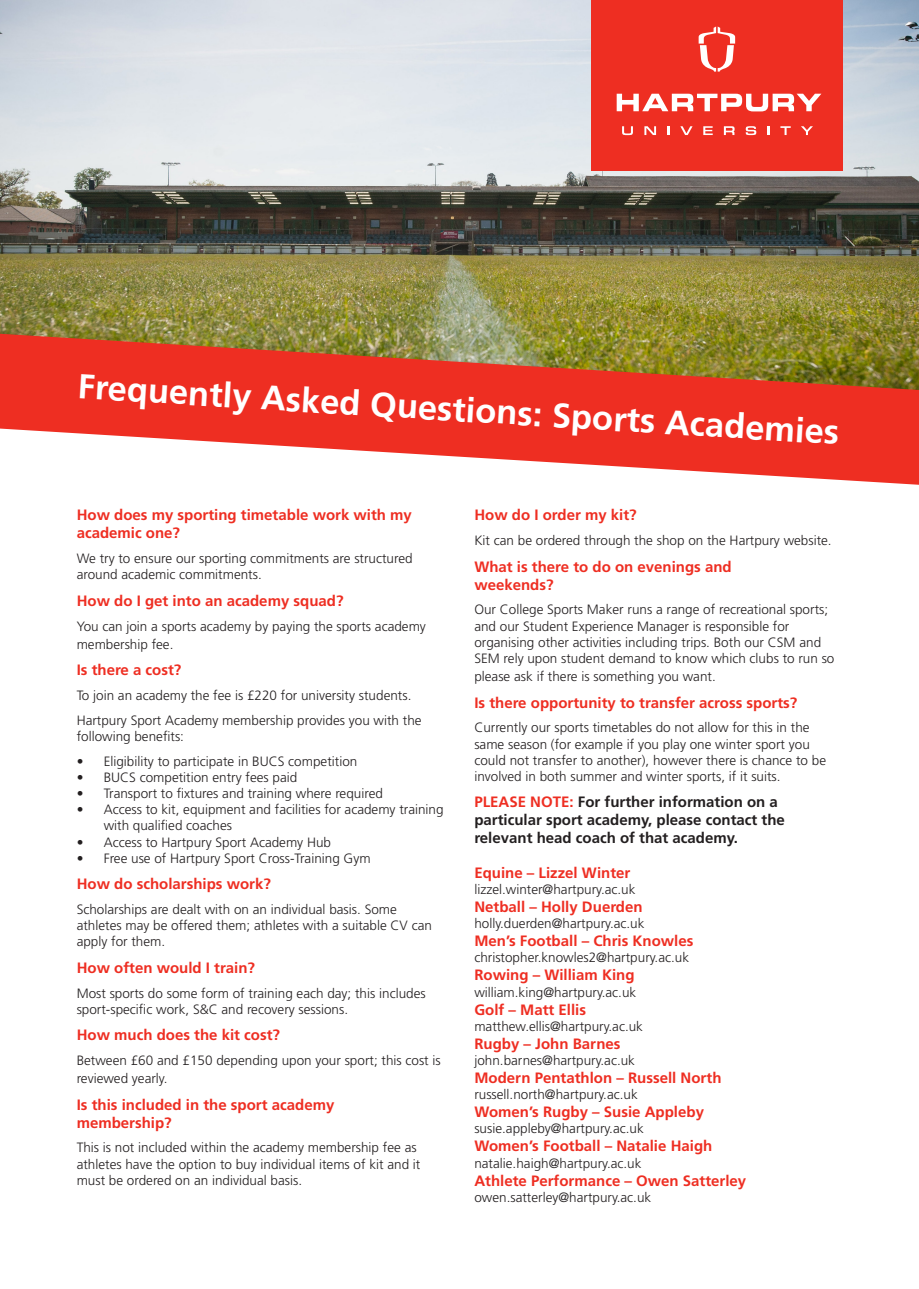
<style>
.page{position:relative;width:919px;height:1289px;background:#fff}
.page>*{position:absolute;margin:0;border:0;box-sizing:border-box;transform-origin:0 0}
.Standard_Text{font:700 34.5px "Frutiger LT Std";color:#fff}
.Standard_Text-2{font:700 15px/18px "Frutiger LT Std";color:#ee2e22}
.Standard_Text-3{font:700 15px/18px "Frutiger LT Std";color:#231f20}
.Standard_Text-4{font:300 13.5px/16.2px "Frutiger LT Std";color:#231f20}
.s1{color:#ee2e22}
</style>
<div class="page">
<img style="left:0;top:0;width:918px;height:334px">
<svg style="left:0;top:334px;width:918px;height:151px;fill:#ee2e22"></svg>
<div style="left:591px;top:0;width:251px;height:170px;background:#ee2e22"></div>
<svg style="left:616px;top:94px;width:205px;height:17px"></svg>
<svg style="left:698px;top:26px;width:37px;height:46px"></svg>
<svg style="left:622px;top:126px;width:11px;height:9px"></svg>
<svg style="left:644px;top:126px;width:12px;height:9px"></svg>
<svg style="left:667px;top:126px;width:2px;height:9px"></svg>
<svg style="left:680px;top:126px;width:12px;height:9px"></svg>
<svg style="left:703px;top:126px;width:9px;height:9px"></svg>
<svg style="left:723px;top:126px;width:11px;height:9px"></svg>
<svg style="left:745px;top:126px;width:11px;height:9px"></svg>
<svg style="left:767px;top:126px;width:2px;height:9px"></svg>
<svg style="left:780px;top:126px;width:10px;height:9px"></svg>
<svg style="left:801px;top:126px;width:11px;height:9px"></svg>
<p class="Standard_Text" style="left:79px;top:369px;width:764px;rotate:3deg">Frequently Asked Questions: Sports Academies</p>
<p class="Standard_Text-2" style="left:77px;top:506px;width:337px">How does my sporting timetable work with my academic one?</p>
<p class="Standard_Text-4" style="left:77px;top:550px;width:337px">We try to ensure our sporting commitments are structured around academic commitments.</p>
<p class="Standard_Text-2" style="left:77px;top:591px;width:268px">How do I get into an academy squad?</p>
<p class="Standard_Text-4" style="left:77px;top:617px;width:351px;line-height:18px">You can join a sports academy by paying the sports academy membership fee.</p>
<p class="Standard_Text-2" style="left:77px;top:661px;width:106px">Is there a cost?</p>
<p class="Standard_Text-4" style="left:77px;top:687px;width:336px">To join an academy the fee is £220 for university students.</p>
<p class="Standard_Text-4" style="left:77px;top:712px;width:346px">Hartpury Sport Academy membership provides you with the following benefits:</p>
<p class="Standard_Text-4" style="left:77px;top:753px;width:282px">• Eligibility to participate in BUCS competition</p>
<p class="Standard_Text-4" style="left:77px;top:769px;width:222px">• BUCS competition entry fees paid</p>
<p class="Standard_Text-4" style="left:77px;top:785px;width:308px">• Transport to fixtures and training where required</p>
<p class="Standard_Text-4" style="left:104px;top:801px;width:341px;text-indent:-27px">• Access to kit, equipment and facilities for academy training with qualified coaches</p>
<p class="Standard_Text-4" style="left:77px;top:834px;width:256px">• Access to Hartpury Sport Academy Hub</p>
<p class="Standard_Text-4" style="left:77px;top:850px;width:295px">• Free use of Hartpury Sport Cross-Training Gym</p>
<p class="Standard_Text-2" style="left:77px;top:875px;width:196px">How do scholarships work?</p>
<p class="Standard_Text-4" style="left:77px;top:901px;width:357px">Scholarships are dealt with on an individual basis. Some athletes may be offered them; athletes with a suitable CV can apply for them.</p>
<p class="Standard_Text-2" style="left:77px;top:958px;width:180px">How often would I train?</p>
<p class="Standard_Text-4" style="left:77px;top:985px;width:350px">Most sports do some form of training each day; this includes sport-specific work, S&amp;C and recovery sessions.</p>
<p class="Standard_Text-2" style="left:77px;top:1026px;width:205px">How much does the kit cost?</p>
<p class="Standard_Text-4" style="left:77px;top:1051px;width:365px;line-height:18px">Between £60 and £150 depending upon your sport; this cost is reviewed yearly.</p>
<p class="Standard_Text-2" style="left:77px;top:1095px;width:259px">Is this included in the sport academy membership?</p>
<p class="Standard_Text-4" style="left:77px;top:1139px;width:345px">This is not included within the academy membership fee as athletes have the option to buy individual items of kit and it must be ordered on an individual basis.</p>
<p class="Standard_Text-2" style="left:474px;top:506px;width:164px">How do I order my kit?</p>
<p class="Standard_Text-4" style="left:474px;top:532px;width:359px">Kit can be ordered through the shop on the Hartpury website.</p>
<p class="Standard_Text-2" style="left:474px;top:557px;width:259px">What is there to do on evenings and weekends?</p>
<p class="Standard_Text-4" style="left:474px;top:602px;width:361px">Our College Sports Maker runs a range of recreational sports; and our Student Experience Manager is responsible for organising other activities including trips. Both our CSM and SEM rely upon student demand to know which clubs to run so</p>
<p class="Standard_Text-4" style="left:474px;top:668px;width:243px">please ask if there is something you want.</p>
<p class="Standard_Text-2" style="left:474px;top:693px;width:324px">Is there opportunity to transfer across sports?</p>
<p class="Standard_Text-4" style="left:474px;top:719px;width:353px">Currently our sports timetables do not allow for this in the same season (for example if you play one winter sport you could not transfer to another), however there is chance to be involved in both summer and winter sports, if it suits.</p>
<p class="Standard_Text-3" style="left:474px;top:793px;width:312px"><span class="s1">PLEASE NOTE:</span> For further information on a particular sport academy, please contact the relevant head coach of that academy.</p>
<p class="Standard_Text-2" style="left:474px;top:863px;width:157px">Equine – Lizzel Winter</p>
<p class="Standard_Text-4" style="left:474px;top:881px;width:163px">lizzel.winter@hartpury.ac.uk</p>
<p class="Standard_Text-2" style="left:474px;top:897px;width:170px">Netball – Holly Duerden</p>
<p class="Standard_Text-4" style="left:474px;top:915px;width:172px">holly.duerden@hartpury.ac.uk</p>
<p class="Standard_Text-2" style="left:474px;top:931px;width:220px">Men’s Football – Chris Knowles</p>
<p class="Standard_Text-4" style="left:474px;top:949px;width:216px">christopher.knowles2@hartpury.ac.uk</p>
<p class="Standard_Text-2" style="left:474px;top:966px;width:162px">Rowing – William King</p>
<p class="Standard_Text-4" style="left:474px;top:983px;width:163px">william.king@hartpury.ac.uk</p>
<p class="Standard_Text-2" style="left:474px;top:1000px;width:113px">Golf – Matt Ellis</p>
<p class="Standard_Text-4" style="left:474px;top:1018px;width:170px">matthew.ellis@hartpury.ac.uk</p>
<p class="Standard_Text-2" style="left:474px;top:1034px;width:148px">Rugby – John Barnes</p>
<p class="Standard_Text-4" style="left:474px;top:1052px;width:162px">john.barnes@hartpury.ac.uk</p>
<p class="Standard_Text-2" style="left:474px;top:1068px;width:248px">Modern Pentathlon – Russell North</p>
<p class="Standard_Text-4" style="left:474px;top:1086px;width:165px">russell.north@hartpury.ac.uk</p>
<p class="Standard_Text-2" style="left:474px;top:1102px;width:231px">Women’s Rugby – Susie Appleby</p>
<p class="Standard_Text-4" style="left:474px;top:1120px;width:171px">susie.appleby@hartpury.ac.uk</p>
<p class="Standard_Text-2" style="left:474px;top:1137px;width:239px">Women’s Football – Natalie Haigh</p>
<p class="Standard_Text-4" style="left:474px;top:1154px;width:169px">natalie.haigh@hartpury.ac.uk</p>
<p class="Standard_Text-2" style="left:474px;top:1171px;width:273px">Athlete Performance – Owen Satterley</p>
<p class="Standard_Text-4" style="left:474px;top:1189px;width:178px">owen.satterley@hartpury.ac.uk</p>
</div>
